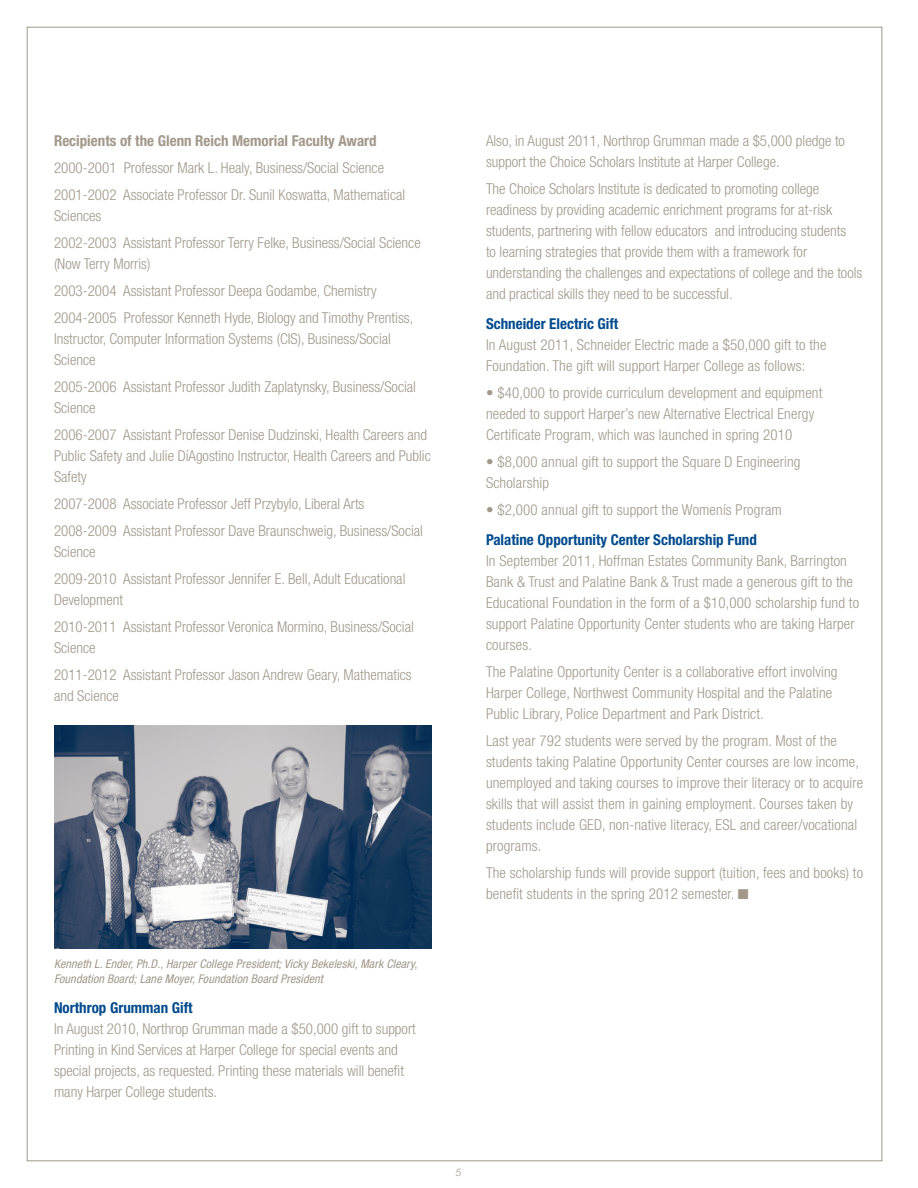
<style>
.page{position:relative;width:918px;height:1188px;background:#fff}
.page>*{position:absolute;margin:0;border:0;box-sizing:border-box;transform-origin:0 0}
.t1{font:300 condensed 15px/21px "Helvetica Neue LT Std";color:#a1988a}
.t2{font:700 condensed 15px "Helvetica Neue LT Std";color:#004a8d}
.t3{font:700 condensed 15px "Helvetica Neue LT Std";color:#a1988a}
.t4{font:italic condensed 12px/15px "Helvetica Neue LT Std";letter-spacing:.01em;color:#a1988a}
.t5{font:italic 300 10.5px "Helvetica Neue LT Std";color:#a1988a}
</style>
<div class="page">
<img style="left:54px;top:725px;width:378px;height:224px">
<p class="t3" style="left:54px;top:131px;width:324px">Recipients of the Glenn Reich Memorial Faculty Award</p>
<p class="t1" style="left:54px;top:155px;width:353px;line-height:27px">2000-2001 Professor Mark L. Healy, Business/Social Science<br>2001-2002 Associate Professor Dr. Sunil Koswatta, Mathematical</p>
<p class="t1" style="left:54px;top:203px;width:368px;line-height:27px">Sciences<br>2002-2003 Assistant Professor Terry Felke, Business/Social Science</p>
<p class="t1" style="left:54px;top:251px;width:361px;line-height:27px">(Now Terry Morris)<br>2003-2004 Assistant Professor Deepa Godambe, Chemistry<br>2004-2005 Professor Kenneth Hyde, Biology and Timothy Prentiss,</p>
<p class="t1" style="left:54px;top:329px;width:338px">Instructor, Computer Information Systems (CIS), Business/Social<br>Science</p>
<p class="t1" style="left:54px;top:377px;width:364px">2005-2006 Assistant Professor Judith Zaplatynsky, Business/Social<br>Science</p>
<p class="t1" style="left:54px;top:425px;width:378px">2006-2007 Assistant Professor Denise Dudzinski, Health Careers and<br>Public Safety and Julie DíAgostino Instructor, Health Careers and Public<br>Safety</p>
<p class="t1" style="left:54px;top:491px;width:371px;line-height:27px">2007-2008 Associate Professor Jeff Przybylo, Liberal Arts<br>2008-2009 Assistant Professor Dave Braunschweig, Business/Social</p>
<p class="t1" style="left:54px;top:539px;width:353px;line-height:27px">Science<br>2009-2010 Assistant Professor Jennifer E. Bell, Adult Educational</p>
<p class="t1" style="left:54px;top:587px;width:361px;line-height:27px">Development<br>2010-2011 Assistant Professor Veronica Mormino, Business/Social</p>
<p class="t1" style="left:54px;top:635px;width:359px;line-height:27px">Science<br>2011-2012 Assistant Professor Jason Andrew Geary, Mathematics</p>
<p class="t1" style="left:54px;top:686px;width:66px">and Science</p>
<p class="t4" style="left:54px;top:956px;width:365px">Kenneth L. Ender, Ph.D., Harper College President; Vicky Bekeleski, Mark Cleary,<br>Foundation Board; Lane Moyer, Foundation Board President</p>
<p class="t2" style="left:54px;top:999px;width:140px">Northrop Grumman Gift</p>
<p class="t1" style="left:54px;top:1019px;width:363px">In August 2010, Northrop Grumman made a $50,000 gift to support Printing in Kind Services at Harper College for special events and special projects, as requested. Printing these materials will benefit many Harper College students.</p>
<p class="t1" style="left:486px;top:130px;width:361px">Also, in August 2011, Northrop Grumman made a $5,000 pledge to support the Choice Scholars Institute at Harper College.</p>
<p class="t1" style="left:486px;top:178px;width:378px">The Choice Scholars Institute is dedicated to promoting college readiness by providing academic enrichment programs for at-risk students, partnering with fellow educators and introducing students<br>to learning strategies that provide them with a framework for understanding the challenges and expectations of college and the tools and practical skills they need to be successful.</p>
<p class="t2" style="left:486px;top:314px;width:134px">Schneider Electric Gift</p>
<p class="t1" style="left:486px;top:334px;width:342px">In August 2011, Schneider Electric made a $50,000 gift to the<br>Foundation. The gift will support Harper College as follows:</p>
<p class="t1" style="left:486px;top:382px;width:338px">• $40,000 to provide curriculum development and equipment needed to support Harper’s new Alternative Electrical Energy<br>Certificate Program, which was launched in spring 2010</p>
<p class="t1" style="left:486px;top:451px;width:316px">• $8,000 annual gift to support the Square D Engineering<br>Scholarship</p>
<p class="t1" style="left:486px;top:499px;width:297px">• $2,000 annual gift to support the Womenís Program</p>
<p class="t2" style="left:486px;top:530px;width:272px">Palatine Opportunity Center Scholarship Fund</p>
<p class="t1" style="left:486px;top:550px;width:375px">In September 2011, Hoffman Estates Community Bank, Barrington Bank &amp; Trust and Palatine Bank &amp; Trust made a generous gift to the Educational Foundation in the form of a $10,000 scholarship fund to support Palatine Opportunity Center students who are taking Harper courses.</p>
<p class="t1" style="left:486px;top:661px;width:353px">The Palatine Opportunity Center is a collaborative effort involving<br>Harper College, Northwest Community Hospital and the Palatine<br>Public Library, Police Department and Park District.</p>
<p class="t1" style="left:486px;top:730px;width:379px">Last year 792 students were served by the program. Most of the students taking Palatine Opportunity Center courses are low income, unemployed and taking courses to improve their literacy or to acquire skills that will assist them in gaining employment. Courses taken by students include GED, non-native literacy, ESL and career/vocational programs.</p>
<p class="t1" style="left:486px;top:862px;width:379px">The scholarship funds will provide support (tuition, fees and books) to benefit students in the spring 2012 semester. ■</p>
<p class="t5" style="left:456px;top:1166px;width:7px">5</p>
</div>
